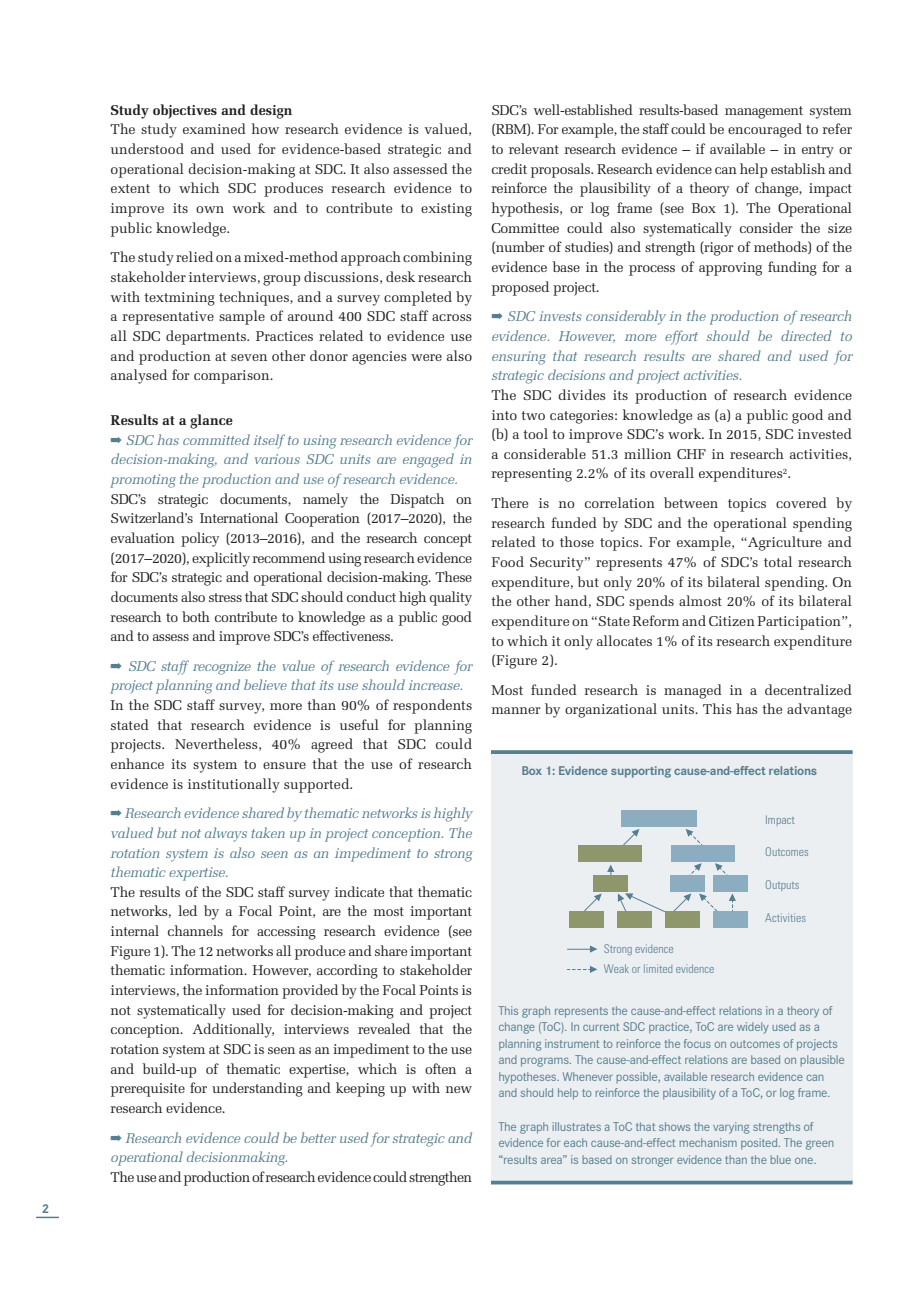
<style>
.page{position:relative;width:919px;height:1289px;background:#fff}
.page>*{position:absolute;margin:0;border:0;box-sizing:border-box;transform-origin:0 0}
.Fliesstext_A{font:14.1px/19.6px "Melior";color:#231f20;text-align:justify}
.Fragen1{font:italic 14.1px/19.6px "Melior";letter-spacing:-.02em;color:#557e90;text-align:justify}
.Fliesstext_A-2{font:14.1px "Melior";letter-spacing:-.04em;color:#231f20}
.Zwischentitel{font:700 14.1px "Melior";color:#231f20}
.Legende_light{font:13.2px/16.5px "Corporate S";letter-spacing:-.02em;color:#557e90}
.Legende{font:700 13.2px "Corporate S";letter-spacing:-.02em;color:#557e90}
.t1{font:300 condensed 12px "Univers";color:#557e90}
</style>
<div class="page">
<hr style="left:36px;top:1216px;width:23px;height:2px;background:#557e90">
<div style="left:491px;top:752px;width:361px;height:428px;background:#eceff2"></div>
<svg style="left:491px;top:750px;width:361px;height:4px"></svg>
<svg style="left:491px;top:1180px;width:361px;height:4px"></svg>
<svg style="left:689px;top:863px;width:12px;height:12px"></svg>
<svg style="left:728px;top:893px;width:8px;height:18px"></svg>
<svg style="left:715px;top:863px;width:13px;height:12px"></svg>
<svg style="left:685px;top:829px;width:18px;height:16px"></svg>
<svg style="left:699px;top:893px;width:19px;height:18px"></svg>
<svg style="left:584px;top:893px;width:17px;height:18px"></svg>
<svg style="left:607px;top:864px;width:7px;height:11px"></svg>
<svg style="left:623px;top:829px;width:16px;height:16px"></svg>
<svg style="left:617px;top:893px;width:74px;height:30px"></svg>
<div style="left:621px;top:810px;width:75px;height:17px;background:#8badbf"></div>
<div style="left:671px;top:845px;width:64px;height:16px;background:#8badbf"></div>
<div style="left:713px;top:875px;width:35px;height:17px;background:#8badbf"></div>
<div style="left:670px;top:875px;width:35px;height:17px;background:#8badbf"></div>
<div style="left:713px;top:911px;width:35px;height:16px;background:#8badbf"></div>
<div style="left:665px;top:911px;width:35px;height:16px;background:#8d976b"></div>
<div style="left:617px;top:911px;width:34px;height:16px;background:#8d976b"></div>
<div style="left:569px;top:911px;width:34px;height:16px;background:#8d976b"></div>
<div style="left:593px;top:875px;width:34px;height:17px;background:#8d976b"></div>
<div style="left:577px;top:845px;width:64px;height:16px;background:#8d976b"></div>
<svg style="left:567px;top:945px;width:30px;height:7px"></svg>
<svg style="left:567px;top:966px;width:30px;height:7px"></svg>
<p class="Legende" style="left:42px;top:1201px;width:9px">2</p>
<p class="Zwischentitel" style="left:111px;top:101px;width:183px">Study objectives and design</p>
<p class="Fliesstext_A" style="left:111px;top:120px;width:363px">The study examined how research evidence is valued, understood and used for evidence-based strategic and operational decision-making at SDC. It also assessed the extent to which SDC produces research evidence to improve its own work and to contribute to existing public knowledge.</p>
<p class="Fliesstext_A" style="left:111px;top:248px;width:363px">The study relied on a mixed-method approach combining stakeholder interviews, group discussions, desk research with textmining techniques, and a survey completed by a representative sample of around 400 SDC staff across all SDC departments. Practices related to evidence use and production at seven other donor agencies were also analysed for comparison.</p>
<p class="Zwischentitel" style="left:111px;top:411px;width:124px">Results at a glance</p>
<p class="Fragen1" style="left:111px;top:430px;width:363px">➡ SDC has committed itself to using research evidence for decision-making, and various SDC units are engaged in promoting the production and use of research evidence.</p>
<p class="Fliesstext_A" style="left:111px;top:489px;width:363px">SDC’s strategic documents, namely the Dispatch on Switzerland’s International Cooperation (2017–2020), the evaluation policy (2013–2016), and the research concept (2017–2020), explicitly recommend using research evidence for SDC’s strategic and operational decision-making. These documents also stress that SDC should conduct high quality research to both contribute to knowledge as a public good and to assess and improve SDC’s effectiveness.</p>
<p class="Fragen1" style="left:111px;top:656px;width:363px">➡ SDC staff recognize the value of research evidence for project planning and believe that its use should increase.</p>
<p class="Fliesstext_A" style="left:111px;top:695px;width:363px">In the SDC staff survey, more than 90% of respondents stated that research evidence is useful for planning projects. Nevertheless, 40% agreed that SDC could enhance its system to ensure that the use of research evidence is institutionally supported.</p>
<p class="Fragen1" style="left:111px;top:803px;width:363px">➡ Research evidence shared by thematic networks is highly valued but not always taken up in project conception. The rotation system is also seen as an impediment to strong thematic expertise.</p>
<p class="Fliesstext_A" style="left:111px;top:882px;width:363px">The results of the SDC staff survey indicate that thematic networks, led by a Focal Point, are the most important internal channels for accessing research evidence (see Figure 1). The 12 networks all produce and share important thematic information. However, according to stakeholder interviews, the information provided by the Focal Points is not systematically used for decision-making and project conception. Additionally, interviews revealed that the rotation system at SDC is seen as an impediment to the use and build-up of thematic expertise, which is often a prerequisite for understanding and keeping up with new research evidence.</p>
<p class="Fragen1" style="left:111px;top:1127px;width:363px">➡ Research evidence could be better used for strategic and operational decisionmaking.</p>
<p class="Fliesstext_A-2" style="left:111px;top:1168px;width:363px">The use and production of research evidence could strengthen</p>
<p class="Fliesstext_A" style="left:491px;top:100px;width:362px">SDC’s well-established results-based management system (RBM). For example, the staff could be encouraged to refer to relevant research evidence – if available – in entry or credit proposals. Research evidence can help establish and reinforce the plausibility of a theory of change, impact hypothesis, or log frame (see Box 1). The Operational Committee could also systematically consider the size (number of studies) and strength (rigor of methods) of the evidence base in the process of approving funding for a proposed project.</p>
<p class="Fragen1" style="left:491px;top:306px;width:362px">➡ SDC invests considerably in the production of research evidence. However, more effort should be directed to ensuring that research results are shared and used for strategic decisions and project activities.</p>
<p class="Fliesstext_A" style="left:491px;top:385px;width:362px">The SDC divides its production of research evidence into two categories: knowledge as (a) a public good and (b) a tool to improve SDC’s work. In 2015, SDC invested a considerable 51.3 million CHF in research activities, representing 2.2% of its overall expenditures<sup>2</sup>.</p>
<p class="Fliesstext_A" style="left:491px;top:493px;width:362px">There is no correlation between topics covered by research funded by SDC and the operational spending related to those topics. For example, “Agriculture and Food Security” represents 47% of SDC’s total research expenditure, but only 20% of its bilateral spending. On the other hand, SDC spends almost 20% of its bilateral expenditure on “State Reform and Citizen Participation”, to which it only allocates 1% of its research expenditure (Figure 2).</p>
<p class="Fliesstext_A" style="left:491px;top:680px;width:362px">Most funded research is managed in a decentralized manner by organizational units. This has the advantage</p>
<p class="Legende" style="left:521px;top:763px;width:297px">Box 1: Evidence supporting cause-and-effect relations</p>
<p class="t1" style="left:765px;top:812px;width:31px">Impact</p>
<p class="t1" style="left:765px;top:845px;width:45px">Outcomes</p>
<p class="t1" style="left:765px;top:877px;width:35px">Outputs</p>
<p class="t1" style="left:604px;top:941px;width:71px">Strong evidence</p>
<p class="t1" style="left:604px;top:961px;width:112px">Weak or limited evidence</p>
<p class="t1" style="left:765px;top:910px;width:42px">Activities</p>
<p class="Legende_light" style="left:498px;top:1002px;width:348px">This graph represents the cause-and-effect relations in a theory of change (ToC). In current SDC practice, ToC are widely used as a planning instrument to reinforce the focus on outcomes of projects and programs. The cause-and-effect relations are based on plausible hypotheses. Whenever possible, available research evidence can and should help to reinforce the plausibility of a ToC, or log frame.</p>
<p class="Legende_light" style="left:498px;top:1117px;width:337px">The graph illustrates a ToC that shows the varying strengths of evidence for each cause-and-effect mechanism posited. The green “results area” is based on stronger evidence than the blue one.</p>
</div>
